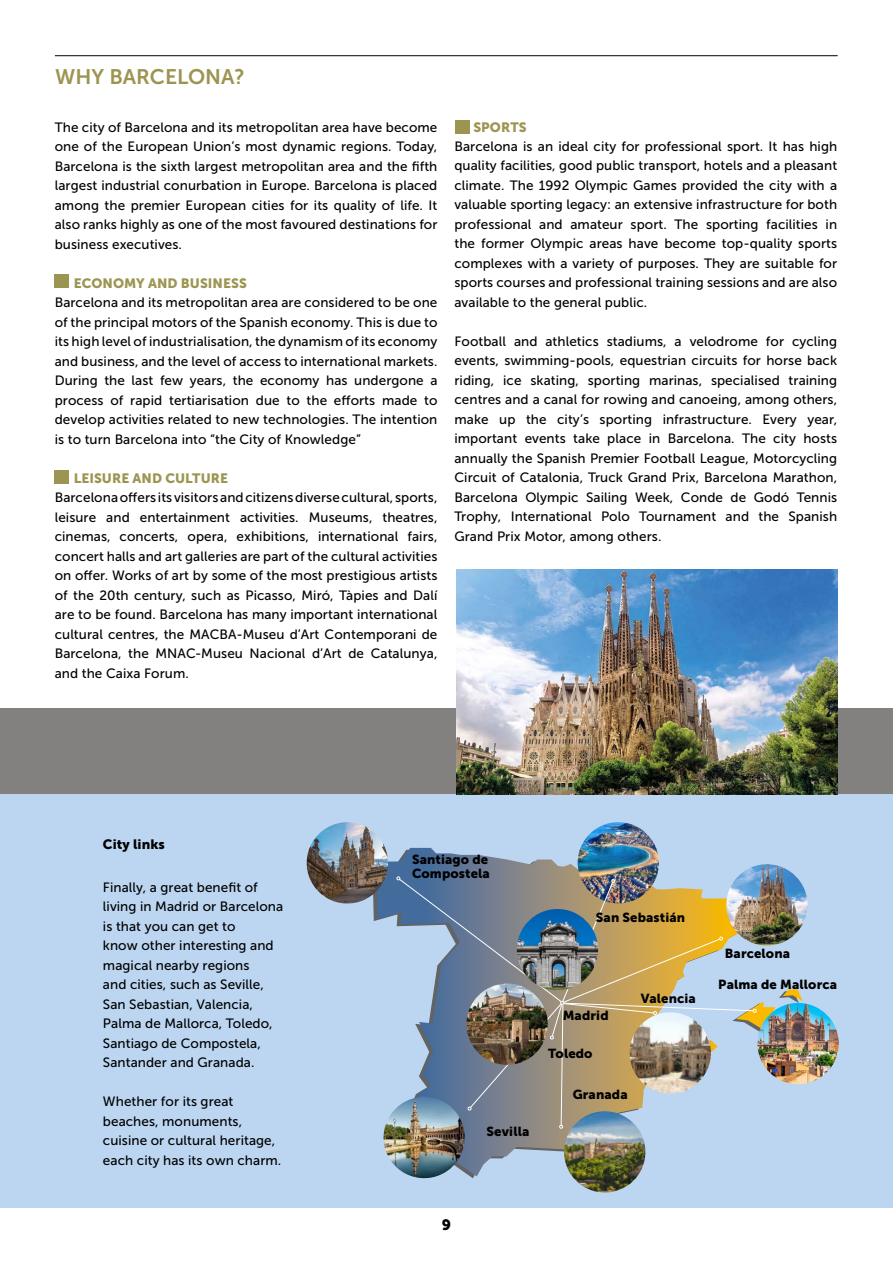
<style>
.page{position:relative;width:893px;height:1263px;background:#fff}
.page>*{position:absolute;margin:0;border:0;box-sizing:border-box;transform-origin:0 0}
.t1{font:21px "Museo Sans 700";color:#9c9552}
.t2{font:15px "Museo Sans 900";color:#000}
.t3{font:13.5px/19.5px "Museo Sans 500";letter-spacing:.005em;color:#000;text-align:justify}
.t4{font:13.5px "Museo Sans 900";letter-spacing:.005em;color:#9c9552}
.t5{font:13.5px "Museo Sans 900";letter-spacing:.005em;color:#000}
.t6{font:13.05px/14.2px "Museo Sans 900";letter-spacing:.01em;color:#000}
</style>
<div class="page">
<div style="left:0;top:708px;width:893px;height:500px;background:#bcd6f1"></div>
<div style="left:0;top:708px;width:893px;height:85px;background:#828180"></div>
<svg style="left:368px;top:848px;width:435px;height:328px"></svg>
<img style="left:578px;top:822px;width:81px;height:81px;border-radius:41px">
<svg style="left:396px;top:876px;width:361px;height:253px"></svg>
<img style="left:726px;top:864px;width:81px;height:81px;border-radius:41px">
<img style="left:757px;top:1003px;width:82px;height:81px;border-radius:41px">
<img style="left:383px;top:1097px;width:82px;height:81px;border-radius:41px">
<img style="left:564px;top:1111px;width:81px;height:81px;border-radius:41px">
<img style="left:630px;top:1012px;width:81px;height:81px;border-radius:41px">
<img style="left:466px;top:983px;width:82px;height:82px;border-radius:41px">
<img style="left:307px;top:822px;width:81px;height:81px;border-radius:41px">
<img style="left:517px;top:909px;width:81px;height:81px;border-radius:41px">
<img style="left:457px;top:570px;width:380px;height:224px">
<div style="left:54px;top:274px;width:14px;height:13px;background:#9c9552"></div>
<div style="left:455px;top:120px;width:14px;height:13px;background:#9c9552"></div>
<div style="left:54px;top:470px;width:14px;height:13px;background:#9c9552"></div>
<hr style="left:55px;top:55px;width:783px;height:1px;background:#000">
<h1 class="t1" style="left:55px;top:65px;width:191px">WHY BARCELONA?</h1>
<p class="t3" style="left:55px;top:117px;width:384px">The city of Barcelona and its metropolitan area have become one of the European Union’s most dynamic regions. Today, Barcelona is the sixth largest metropolitan area and the fifth largest industrial conurbation in Europe. Barcelona is placed among the premier European cities for its quality of life. It also ranks highly as one of the most favoured destinations for business executives.</p>
<p class="t4" style="left:74px;top:275px;width:175px">ECONOMY AND BUSINESS</p>
<p class="t3" style="left:55px;top:293px;width:384px">Barcelona and its metropolitan area are considered to be one of the principal motors of the Spanish economy. This is due to its high level of industrialisation, the dynamism of its economy and business, and the level of access to international markets.<br>During the last few years, the economy has undergone a process of rapid tertiarisation due to the efforts made to develop activities related to new technologies. The intention is to turn Barcelona into “the City of Knowledge”</p>
<p class="t4" style="left:74px;top:470px;width:156px">LEISURE AND CULTURE</p>
<p class="t3" style="left:55px;top:488px;width:384px">Barcelona offers its visitors and citizens diverse cultural, sports, leisure and entertainment activities. Museums, theatres, cinemas, concerts, opera, exhibitions, international fairs, concert halls and art galleries are part of the cultural activities on offer. Works of art by some of the most prestigious artists of the 20th century, such as Picasso, Miró, Tàpies and Dalí are to be found. Barcelona has many important international cultural centres, the MACBA-Museu d’Art Contemporani de Barcelona, the MNAC-Museu Nacional d’Art de Catalunya, and the Caixa Forum.</p>
<p class="t4" style="left:473px;top:119px;width:55px">SPORTS</p>
<p class="t3" style="left:454px;top:137px;width:384px">Barcelona is an ideal city for professional sport. It has high quality facilities, good public transport, hotels and a pleasant climate. The 1992 Olympic Games provided the city with a valuable sporting legacy: an extensive infrastructure for both professional and amateur sport. The sporting facilities in the former Olympic areas have become top-quality sports complexes with a variety of purposes. They are suitable for sports courses and professional training sessions and are also available to the general public.</p>
<p class="t3" style="left:454px;top:332px;width:384px">Football and athletics stadiums, a velodrome for cycling events, swimming-pools, equestrian circuits for horse back riding, ice skating, sporting marinas, specialised training centres and a canal for rowing and canoeing, among others, make up the city’s sporting infrastructure. Every year, important events take place in Barcelona. The city hosts annually the Spanish Premier Football League, Motorcycling Circuit of Catalonia, Truck Grand Prix, Barcelona Marathon, Barcelona Olympic Sailing Week, Conde de Godó Tennis Trophy, International Polo Tournament and the Spanish Grand Prix Motor, among others.</p>
<p class="t5" style="left:103px;top:837px;width:63px">City links</p>
<p class="t3" style="left:103px;top:877px;width:182px;text-align:left">Finally, a great benefit of living in Madrid or Barcelona is that you can get to<br>know other interesting and magical nearby regions<br>and cities, such as Seville,<br>San Sebastian, Valencia,<br>Palma de Mallorca, Toledo,<br>Santiago de Compostela,<br>Santander and Granada.</p>
<p class="t3" style="left:103px;top:1092px;width:180px;text-align:left">Whether for its great beaches, monuments, cuisine or cultural heritage, each city has its own charm.</p>
<p class="t6" style="left:412px;top:852px;width:79px">Santiago de<br>Compostela</p>
<p class="t6" style="left:596px;top:910px;width:91px">San Sebastián</p>
<p class="t6" style="left:487px;top:1124px;width:44px">Sevilla</p>
<p class="t6" style="left:563px;top:1008px;width:47px">Madrid</p>
<p class="t6" style="left:548px;top:1046px;width:46px">Toledo</p>
<p class="t6" style="left:573px;top:1087px;width:56px">Granada</p>
<p class="t6" style="left:641px;top:991px;width:57px">Valencia</p>
<p class="t6" style="left:725px;top:947px;width:67px">Barcelona</p>
<p class="t6" style="left:718px;top:977px;width:120px">Palma de Mallorca</p>
<p class="t2" style="left:442px;top:1216px;width:11px">9</p>
</div>
